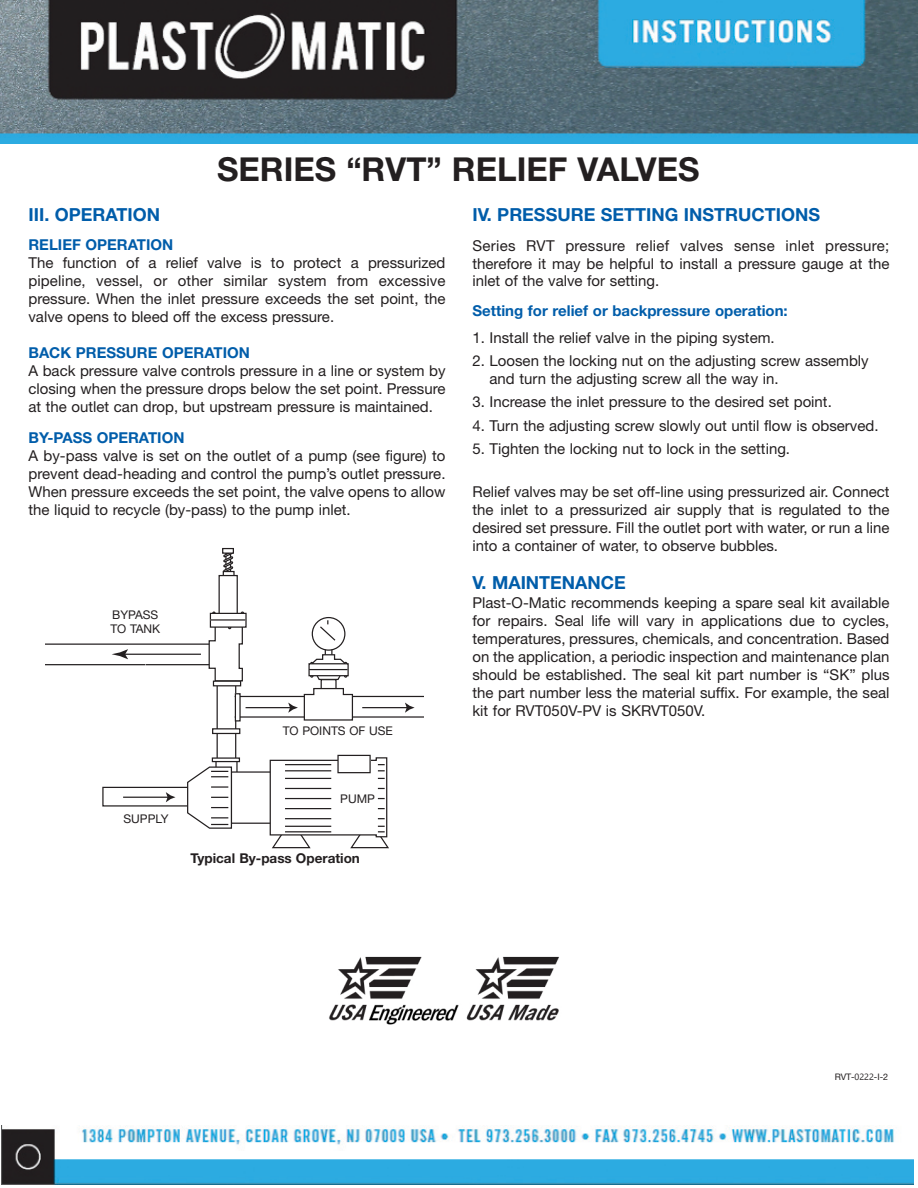
<style>
.page{position:relative;width:918px;height:1188px;background:#fff}
.page>*{position:absolute;margin:0;border:0;box-sizing:border-box;transform-origin:0 0}
.t1{font:700 33px "Helvetica Neue";color:#231f20}
.t2{font:700 18px "Helvetica Neue";color:#005daa}
.t3{font:15px/18px "Helvetica Neue";color:#231f20;text-align:justify}
.t4{font:700 15px "Helvetica Neue";color:#005daa}
.t5{font:700 13.5px "Helvetica Neue";color:#231f20}
.t6{font:12px/14.4px "Helvetica Neue";color:#231f20}
.t7{font:9px "Helvetica Neue";color:#231f20}
.s1{font-family:"Leelawadee"}
</style>
<div class="page">
<svg style="left:45px;top:643px;width:344px;height:205px"></svg>
<svg style="left:217px;top:762px;width:19px;height:9px"></svg>
<svg style="left:222px;top:554px;width:12px;height:19px"></svg>
<div style="left:222px;top:548px;width:12px;height:6px;border:1px solid #231f20"></div>
<hr style="left:223px;top:572px;width:11px;height:4px;background:#f8f8f8">
<div style="left:223px;top:571px;width:12px;height:6px;border:1px solid #231f20"></div>
<div style="left:219px;top:575px;width:19px;height:41px;border:1px solid #231f20"></div>
<hr style="left:213px;top:729px;width:27px;height:4px;background:#fff">
<div style="left:212px;top:728px;width:28px;height:6px;border:1px solid #231f20"></div>
<div style="left:235px;top:693px;width:6px;height:29px;border:1px solid #231f20"></div>
<hr style="left:123px;top:797px;width:45px;height:1px;background:#231f20">
<svg style="left:166px;top:792px;width:9px;height:10px"></svg>
<svg style="left:112px;top:612px;width:311px;height:109px"></svg>
<div style="left:231px;top:772px;width:52px;height:51px;background:#fff"></div>
<div style="left:231px;top:771px;width:53px;height:53px;border:1px solid #231f20"></div>
<div style="left:337px;top:755px;width:34px;height:18px;border:1px solid #231f20"></div>
<svg style="left:186px;top:766px;width:47px;height:63px"></svg>
<svg style="left:269px;top:757px;width:119px;height:91px"></svg>
<hr style="left:212px;top:758px;width:27px;height:4px;background:#fff">
<div style="left:212px;top:757px;width:28px;height:5px;border:1px solid #231f20"></div>
<img style="left:329px;top:956px;width:230px;height:69px">
<img style="left:0;top:0;width:918px;height:143px">
<img style="left:2px;top:1126px;width:911px;height:58px">
<h1 class="t1" style="left:217px;top:158px;width:484px">SERIES “RVT” RELIEF VALVES</h1>
<p class="t2" style="left:28px;top:208px;width:133px">III. OPERATION</p>
<p class="t4" style="left:28px;top:239px;width:146px">RELIEF OPERATION</p>
<p class="t3" style="left:28px;top:255px;width:419px">The function of a relief valve is to protect a pressurized pipeline, vessel, or other similar system from excessive pressure. When the inlet pressure exceeds the set point, the valve opens to bleed off the excess pressure.</p>
<p class="t4" style="left:28px;top:347px;width:223px">BACK PRESSURE OPERATION</p>
<p class="t3" style="left:28px;top:363px;width:419px">A back pressure valve controls pressure in a line or system by closing when the pressure drops below the set point. Pressure at the outlet can drop, but upstream pressure is maintained.</p>
<p class="t4" style="left:28px;top:432px;width:157px">BY-PASS OPERATION</p>
<p class="t3" style="left:28px;top:448px;width:419px">A by-pass valve is set on the outlet of a pump (see figure) to prevent dead-heading and control the pump’s outlet pressure.<br>When pressure exceeds the set point, the valve opens to allow the liquid to recycle (by-pass) to the pump inlet.</p>
<p class="t6" style="left:110px;top:608px;width:51px">BYPASS<br>TO TANK</p>
<p class="t6" style="left:283px;top:725px;width:112px">TO POINTS OF USE</p>
<p class="t6" style="left:124px;top:813px;width:47px">SUPPLY</p>
<p class="t6" style="left:340px;top:793px;width:36px">PUMP</p>
<p class="t5" style="left:190px;top:853px;width:171px">Typical By-pass Operation</p>
<p class="t2" style="left:472px;top:208px;width:349px">IV. PRESSURE SETTING INSTRUCTIONS</p>
<p class="t3" style="left:472px;top:238px;width:419px;line-height:17.5px">Series RVT pressure relief valves sense inlet pressure; therefore it may be helpful to install a pressure gauge at the inlet of the valve for setting.</p>
<p class="t4" style="left:472px;top:305px;width:317px">Setting for relief or backpressure operation:</p>
<p class="t3" style="left:472px;top:330px;width:304px">1. Install the relief valve in the piping system.</p>
<p class="t3" style="left:490px;top:353px;width:381px;text-indent:-17px">2. Loosen the locking nut on the adjusting screw assembly and turn the adjusting screw all the way in.</p>
<p class="t3" style="left:472px;top:394px;width:361px">3. Increase the inlet pressure to the desired set point.</p>
<p class="t3" style="left:472px;top:418px;width:408px">4. Turn the adjusting screw slowly out until flow is observed.</p>
<p class="t3" style="left:472px;top:441px;width:319px">5. Tighten the locking nut to lock in the setting.</p>
<p class="t3" style="left:472px;top:484px;width:419px">Relief valves may be set off-line using pressurized air. Connect the inlet to a pressurized air supply that is regulated to the desired set pressure. Fill the outlet port with water, or run a line into a container of water, to observe bubbles.</p>
<p class="t2" style="left:472px;top:576px;width:155px">V. MAINTENANCE</p>
<p class="t3" style="left:472px;top:595px;width:419px">Plast-O-Matic recommends keeping a spare seal kit available for repairs. Seal life will vary in applications due to cycles, temperatures, pressures, chemicals, and concentration. Based on the application, a periodic inspection and maintenance plan should be established. The seal kit part number is “SK” plus the part number less the material suffix. For example, the seal kit for RVT050V-PV is SKRVT050V.</p>
<p class="t7" style="left:835px;top:1073px;width:55px">RVT-<span class="s1">0222</span>-I-2</p>
</div>
